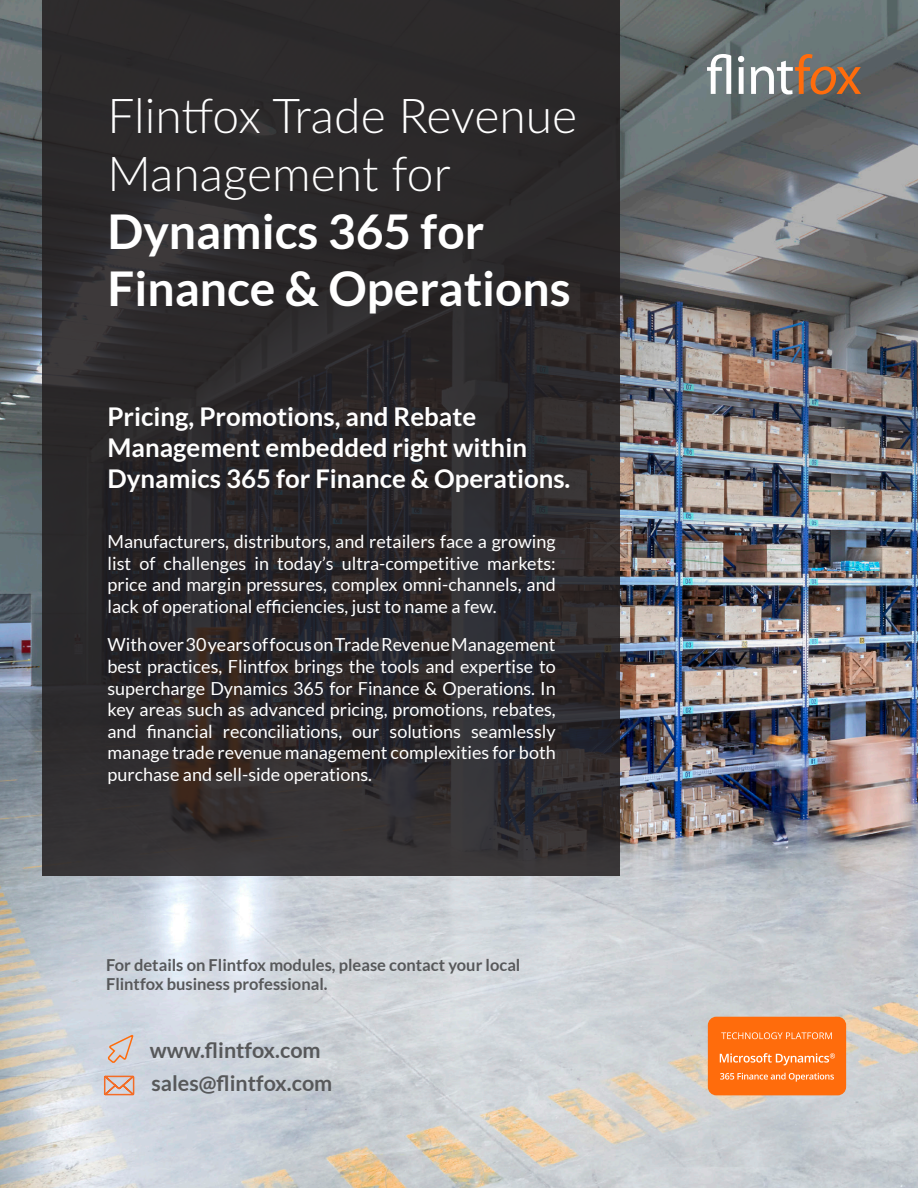
<style>
.page{position:relative;width:918px;height:1188px;background:#fff}
.page>*{position:absolute;margin:0;border:0;box-sizing:border-box;transform-origin:0 0}
.t1{font:300 48px/57.6px "Lato";color:#fff}
.t2{font:700 25.8px/31px "Lato";color:#fff}
.t3{font:700 21.45px "Lato";color:#57585a}
.t4{font:18px/21.6px "Lato";color:#fff;text-align:justify}
.t5{font:700 16.5px/19.8px "Lato";color:#57585a}
.s1{font-weight:700}
</style>
<div class="page">
<img style="left:0;top:0;width:918px;height:1188px">
<svg style="left:43px;top:0;width:577px;height:876px;background:#2c292b"></svg>
<svg style="left:707px;top:54px;width:24px;height:40px"></svg>
<svg style="left:738px;top:56px;width:6px;height:38px"></svg>
<svg style="left:751px;top:54px;width:110px;height:41px;background:#937f70"></svg>
<svg style="left:106px;top:1034px;width:28px;height:30px"></svg>
<svg style="left:103px;top:1074px;width:32px;height:23px"></svg>
<div style="left:708px;top:1017px;width:138px;height:78px;background:#ff6c0c;border-radius:8px"></div>
<svg style="left:721px;top:1032px;width:111px;height:7px"></svg>
<svg style="left:720px;top:1053px;width:115px;height:12px"></svg>
<svg style="left:720px;top:1073px;width:114px;height:9px"></svg>
<p class="t1" style="left:108px;top:86px;width:471px">Flintfox Trade Revenue<br>Management for<br><span class="s1">Dynamics 365 for<br>Finance &amp; Operations</span></p>
<p class="t2" style="left:108px;top:400px;width:464px">Pricing, Promotions, and Rebate<br>Management embedded right within<br>Dynamics 365 for Finance &amp; Operations.</p>
<p class="t4" style="left:108px;top:531px;width:450px">Manufacturers, distributors, and retailers face a growing list of challenges in today’s ultra-competitive markets: price and margin pressures, complex omni-channels, and lack of operational efficiencies, just to name a few.</p>
<p class="t4" style="left:108px;top:634px;width:450px">With over 30 years of focus on Trade Revenue Management best practices, Flintfox brings the tools and expertise to supercharge Dynamics 365 for Finance &amp; Operations. In key areas such as advanced pricing, promotions, rebates, and financial reconciliations, our solutions seamlessly manage trade revenue management complexities for both purchase and sell-side operations.</p>
<p class="t5" style="left:106px;top:954px;width:416px">For details on Flintfox modules, please contact your local<br>Flintfox business professional.</p>
<p class="t3" style="left:150px;top:1038px;width:172px">www.flintfox.com</p>
<p class="t3" style="left:151px;top:1071px;width:182px">sales@flintfox.com</p>
</div>
